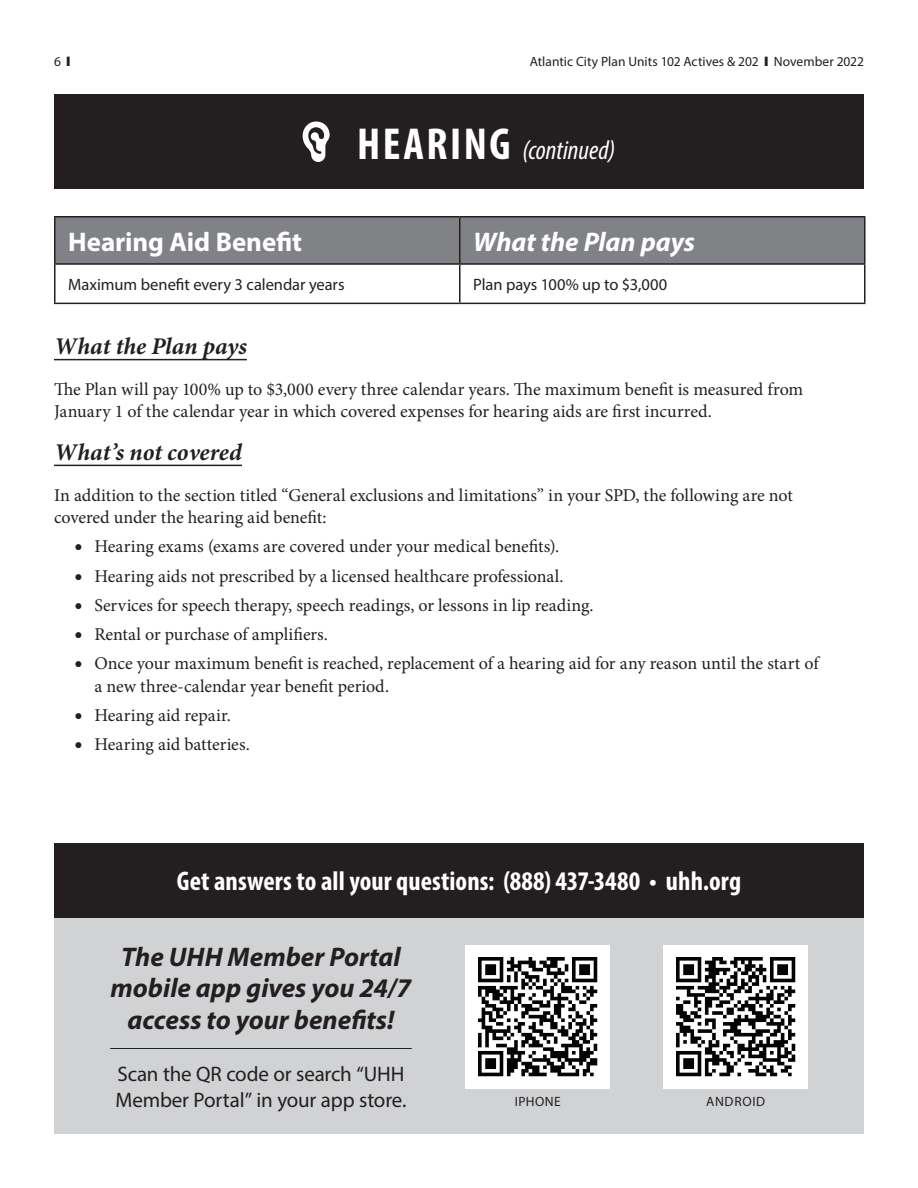
<style>
.page{position:relative;width:918px;height:1188px;background:#fff}
.page>*{position:absolute;margin:0;border:0;box-sizing:border-box;transform-origin:0 0}
.t1{font:italic 700 27px/31.5px "Myriad Pro";color:#231f20;text-align:center}
.t2{font:700 condensed 27px "Myriad Pro";letter-spacing:.005em;color:#fff}
.t3{font:italic condensed 27px "Myriad Pro";color:#fff}
.t4{font:700 27px "Myriad Pro";letter-spacing:-.005em;color:#fff}
.t5{font:italic 700 27px "Myriad Pro";letter-spacing:-.005em;color:#fff}
.t6{font:italic 700 24px "Minion Pro";color:#231f20}
.t7{font:21px/25.5px "Myriad Pro";letter-spacing:-.005em;color:#231f20}
.t8{font:18px/22.5px "Minion Pro";color:#231f20}
.t9{font:16.5px "Myriad Pro";letter-spacing:-.005em;color:#231f20}
.t10{font:13.5px "Myriad Pro";color:#231f20}
.t11{font:13.5px "Myriad Pro";letter-spacing:.05em;color:#231f20}
.s1{font-weight:700;font-style:normal;font-size:45px}
.s2{font-size:22.5px}
</style>
<div class="page">
<div style="left:54px;top:844px;width:810px;height:74px;background:#231f20"></div>
<div style="left:56px;top:218px;width:808px;height:45px;background:#808285"></div>
<hr style="left:54px;top:216px;width:406px;height:2px;background:#231f20">
<hr style="left:54px;top:218px;width:2px;height:45px;background:#231f20">
<hr style="left:460px;top:216px;width:406px;height:2px;background:#231f20">
<hr style="left:459px;top:218px;width:1px;height:45px;background:#231f20">
<hr style="left:864px;top:218px;width:2px;height:45px;background:#231f20">
<hr style="left:54px;top:263px;width:406px;height:2px;background:#231f20">
<hr style="left:54px;top:265px;width:2px;height:38px;background:#231f20">
<hr style="left:460px;top:263px;width:406px;height:2px;background:#231f20">
<hr style="left:459px;top:265px;width:1px;height:38px;background:#231f20">
<hr style="left:864px;top:265px;width:2px;height:38px;background:#231f20">
<hr style="left:54px;top:303px;width:406px;height:1px;background:#231f20">
<hr style="left:460px;top:303px;width:406px;height:1px;background:#231f20">
<hr style="left:54px;top:359px;width:193px;height:1px;background:#231f20">
<hr style="left:54px;top:465px;width:188px;height:1px;background:#231f20">
<div style="left:54px;top:94px;width:810px;height:95px;background:#231f20"></div>
<svg style="left:303px;top:122px;width:27px;height:40px"></svg>
<div style="left:54px;top:918px;width:810px;height:216px;background:#d1d2d4"></div>
<img style="left:466px;top:945px;width:144px;height:144px">
<img style="left:664px;top:945px;width:144px;height:144px">
<hr style="left:110px;top:1048px;width:302px;height:1px;background:#231f20">
<p class="t10" style="left:54px;top:53px;width:18px">6 ❙</p>
<p class="t10" style="left:530px;top:53px;width:336px">Atlantic City Plan Units 102 Actives &amp; 202 ❙ November 2022</p>
<h1 class="t3" style="left:357px;top:133px;width:260px"><span class="s1">HEARING</span> (continued)</h1>
<h1 class="t4" style="left:68px;top:224px;width:235px">Hearing Aid Benefit</h1>
<h1 class="t5" style="left:473px;top:224px;width:223px">What the Plan pays</h1>
<p class="t9" style="left:68px;top:274px;width:278px">Maximum benefit every 3 calendar years</p>
<p class="t9" style="left:473px;top:274px;width:196px">Plan pays 100% up to $3,000</p>
<h2 class="t6" style="left:54px;top:330px;width:194px">What the Plan pays</h2>
<p class="t8" style="left:54px;top:378px;width:751px">The Plan will pay 100% up to $3,000 every three calendar years. The maximum benefit is measured from<br>January 1 of the calendar year in which covered expenses for hearing aids are first incurred.</p>
<h2 class="t6" style="left:54px;top:435px;width:190px">What’s not covered</h2>
<p class="t8" style="left:54px;top:484px;width:740px">In addition to the section titled “General exclusions and limitations” in your SPD, the following are not covered under the hearing aid benefit:</p>
<p class="t8" style="left:74px;top:535px;width:486px"><span class="s2">•</span> Hearing exams (exams are covered under your medical benefits).</p>
<p class="t8" style="left:74px;top:565px;width:491px"><span class="s2">•</span> Hearing aids not prescribed by a licensed healthcare professional.</p>
<p class="t8" style="left:74px;top:594px;width:521px"><span class="s2">•</span> Services for speech therapy, speech readings, or lessons in lip reading.</p>
<p class="t8" style="left:74px;top:623px;width:255px"><span class="s2">•</span> Rental or purchase of amplifiers.</p>
<p class="t8" style="left:94px;top:652px;width:726px;text-indent:-20px"><span class="s2">•</span> Once your maximum benefit is reached, replacement of a hearing aid for any reason until the start of a new three-calendar year benefit period.</p>
<p class="t8" style="left:74px;top:704px;width:158px"><span class="s2">•</span> Hearing aid repair.</p>
<p class="t8" style="left:74px;top:733px;width:177px"><span class="s2">•</span> Hearing aid batteries.</p>
<h1 class="t2" style="left:177px;top:864px;width:566px">Get answers to all your questions: (888) 437-3480 • uhh.org</h1>
<h1 class="t1" style="left:111px;top:940px;width:302px">The UHH Member Portal mobile app gives you 24/7 access to your benefits!</h1>
<p class="t7" style="left:116px;top:1061px;width:293px">Scan the QR code or search “UHH<br>Member Portal” in your app store.</p>
<p class="t10" style="left:515px;top:1093px;width:48px">IPHONE</p>
<p class="t11" style="left:706px;top:1093px;width:61px">ANDROID</p>
</div>
